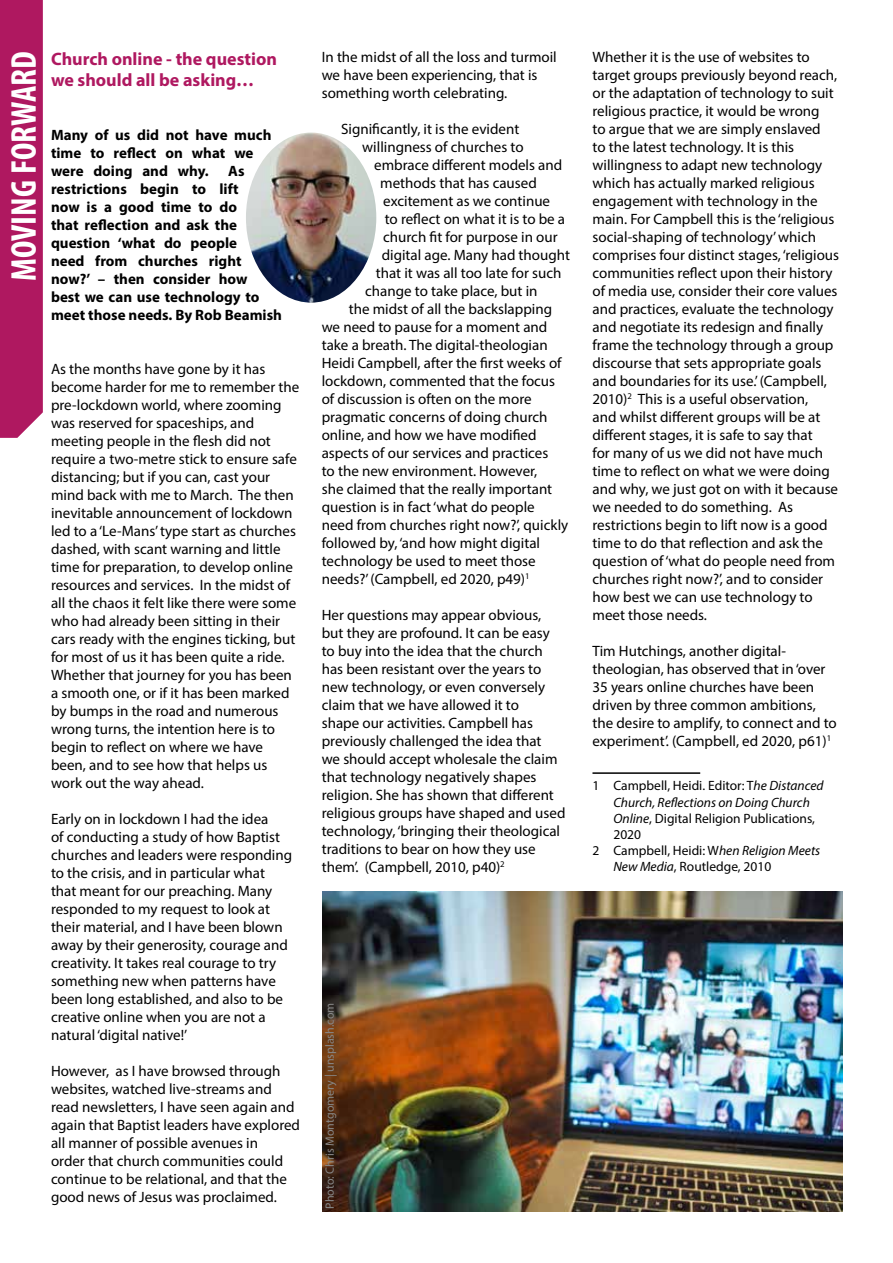
<style>
.page{position:relative;width:893px;height:1263px;background:#fff}
.page>*{position:absolute;margin:0;border:0;box-sizing:border-box;transform-origin:0 0}
.t1{font:700 condensed 36px "Myriad Pro";color:#fff}
.t2{font:700 18px/21.6px "Myriad Pro";color:#af1860}
.t3{font:15px/18px "Myriad Pro";color:#000}
.t4{font:700 15px/18px "Myriad Pro";color:#000}
.t5{font:13.5px "Myriad Pro";color:#000}
.t6{font:italic 13.5px "Myriad Pro";color:#000}
.t7{font:12px "Myriad Pro";color:#878787}
.s1{font-style:italic}
</style>
<div class="page">
<img style="left:246px;top:133px;width:130px;height:170px">
<img style="left:322px;top:892px;width:520px;height:320px">
<hr style="left:592px;top:772px;width:108px;height:2px;background:#000">
<div style="left:0;top:0;width:43px;height:438px;background:#af1860"></div>
<h1 class="t1" style="left:1px;top:281px;width:232px;rotate:-90deg">MOVING FORWARD</h1>
<p class="t2" style="left:51px;top:47px;width:227px">Church online - the question we should all be asking…</p>
<p class="t4" style="left:51px;top:126px;width:222px">Many of us did not have much time to reflect on what we were doing and why.</p>
<p class="t4" style="left:51px;top:162px;width:233px;text-indent:177px">As restrictions begin to lift<br>now is a good time to do<br>that reflection and ask the question ‘what do people<br>need from churches right now?’ – then consider how<br>best we can use technology to meet those needs. By Rob Beamish</p>
<p class="t3" style="left:51px;top:360px;width:250px">As the months have gone by it has become harder for me to remember the pre-lockdown world, where zooming was reserved for spaceships, and meeting people in the flesh did not require a two-metre stick to ensure safe distancing; but if you can, cast your mind back with me to March. The then inevitable announcement of lockdown led to a ‘Le-Mans’ type start as churches dashed, with scant warning and little time for preparation, to develop online resources and services. In the midst of all the chaos it felt like there were some who had already been sitting in their cars ready with the engines ticking, but for most of us it has been quite a ride.<br>Whether that journey for you has been a smooth one, or if it has been marked by bumps in the road and numerous wrong turns, the intention here is to begin to reflect on where we have been, and to see how that helps us work out the way ahead.</p>
<p class="t3" style="left:51px;top:810px;width:243px">Early on in lockdown I had the idea<br>of conducting a study of how Baptist churches and leaders were responding to the crisis, and in particular what that meant for our preaching. Many responded to my request to look at their material, and I have been blown away by their generosity, courage and creativity. It takes real courage to try something new when patterns have been long established, and also to be creative online when you are not a natural ‘digital native!’</p>
<p class="t3" style="left:51px;top:1062px;width:251px">However, as I have browsed through websites, watched live-streams and read newsletters, I have seen again and again that Baptist leaders have explored all manner of possible avenues in<br>order that church communities could continue to be relational, and that the good news of Jesus was proclaimed.</p>
<p class="t3" style="left:322px;top:48px;width:237px">In the midst of all the loss and turmoil we have been experiencing, that is something worth celebrating.</p>
<p class="t3" style="left:341px;top:120px;width:180px">Significantly, it is the evident</p>
<p class="t3" style="left:362px;top:138px;width:163px">willingness of churches to</p>
<p class="t3" style="left:374px;top:156px;width:190px">embrace different models and</p>
<p class="t3" style="left:380px;top:174px;width:158px">methods that has caused</p>
<p class="t3" style="left:383px;top:192px;width:168px">excitement as we continue</p>
<p class="t3" style="left:385px;top:210px;width:182px">to reflect on what it is to be a</p>
<p class="t3" style="left:383px;top:228px;width:176px">church fit for purpose in our</p>
<p class="t3" style="left:382px;top:246px;width:190px">digital age. Many had thought</p>
<p class="t3" style="left:376px;top:264px;width:187px">that it was all too late for such</p>
<p class="t3" style="left:365px;top:282px;width:174px">change to take place, but in</p>
<p class="t3" style="left:349px;top:300px;width:205px">the midst of all the backslapping</p>
<p class="t3" style="left:322px;top:318px;width:227px">we need to pause for a moment and</p>
<p class="t3" style="left:322px;top:336px;width:227px">take a breath. The digital-theologian</p>
<p class="t3" style="left:322px;top:354px;width:241px">Heidi Campbell, after the first weeks of</p>
<p class="t3" style="left:322px;top:372px;width:235px">lockdown, commented that the focus</p>
<p class="t3" style="left:322px;top:390px;width:211px">of discussion is often on the more</p>
<p class="t3" style="left:322px;top:408px;width:227px">pragmatic concerns of doing church</p>
<p class="t3" style="left:322px;top:426px;width:216px">online, and how we have modified</p>
<p class="t3" style="left:322px;top:444px;width:228px">aspects of our services and practices</p>
<p class="t3" style="left:322px;top:462px;width:217px">to the new environment. However,</p>
<p class="t3" style="left:322px;top:480px;width:232px">she claimed that the really important</p>
<p class="t3" style="left:322px;top:498px;width:215px">question is in fact ‘what do people</p>
<p class="t3" style="left:322px;top:516px;width:248px">need from churches right now?’, quickly</p>
<p class="t3" style="left:322px;top:534px;width:220px">followed by, ‘and how might digital</p>
<p class="t3" style="left:322px;top:552px;width:215px">technology be used to meet those</p>
<p class="t3" style="left:322px;top:570px;width:209px">needs?’ (Campbell, ed 2020, p49)<sup>1</sup></p>
<p class="t3" style="left:322px;top:606px;width:245px">Her questions may appear obvious, but they are profound. It can be easy to buy into the idea that the church has been resistant over the years to new technology, or even conversely claim that we have allowed it to<br>shape our activities. Campbell has previously challenged the idea that<br>we should accept wholesale the claim that technology negatively shapes religion. She has shown that different religious groups have shaped and used technology, ‘bringing their theological traditions to bear on how they use them’. (Campbell, 2010, p40)<sup>2</sup></p>
<p class="t3" style="left:592px;top:48px;width:248px">Whether it is the use of websites to target groups previously beyond reach, or the adaptation of technology to suit religious practice, it would be wrong<br>to argue that we are simply enslaved<br>to the latest technology. It is this willingness to adapt new technology which has actually marked religious engagement with technology in the main. For Campbell this is the ‘religious social-shaping of technology’ which comprises four distinct stages, ‘religious communities reflect upon their history of media use, consider their core values and practices, evaluate the technology and negotiate its redesign and finally frame the technology through a group discourse that sets appropriate goals and boundaries for its use.’ (Campbell, 2010)<sup>2</sup> This is a useful observation,<br>and whilst different groups will be at different stages, it is safe to say that<br>for many of us we did not have much time to reflect on what we were doing and why, we just got on with it because we needed to do something. As restrictions begin to lift now is a good time to do that reflection and ask the question of ‘what do people need from churches right now?’, and to consider how best we can use technology to meet those needs.</p>
<p class="t3" style="left:592px;top:642px;width:246px">Tim Hutchings, another digital&shy;theologian, has observed that in ‘over 35 years online churches have been driven by three common ambitions, the desire to amplify, to connect and to experiment’. (Campbell, ed 2020, p61)<sup>1</sup></p>
<p class="t5" style="left:592px;top:778px;width:233px">1 Campbell, Heidi. Editor: T<span class="s1">he Distanced</span></p>
<p class="t6" style="left:613px;top:794px;width:198px">Church, Reflections on Doing Church</p>
<p class="t5" style="left:613px;top:810px;width:203px"><span class="s1">Online</span>, Digital Religion Publications,</p>
<p class="t5" style="left:613px;top:826px;width:29px">2020</p>
<p class="t5" style="left:592px;top:842px;width:229px">2 Campbell, Heidi: W<span class="s1">hen Religion Meets</span></p>
<p class="t5" style="left:613px;top:859px;width:159px"><span class="s1">New Media</span>, Routledge, 2010</p>
<p class="t7" style="left:322px;top:1209px;width:208px;rotate:-90deg">Photo: Chris Montgomery | unsplash.com</p>
</div>
